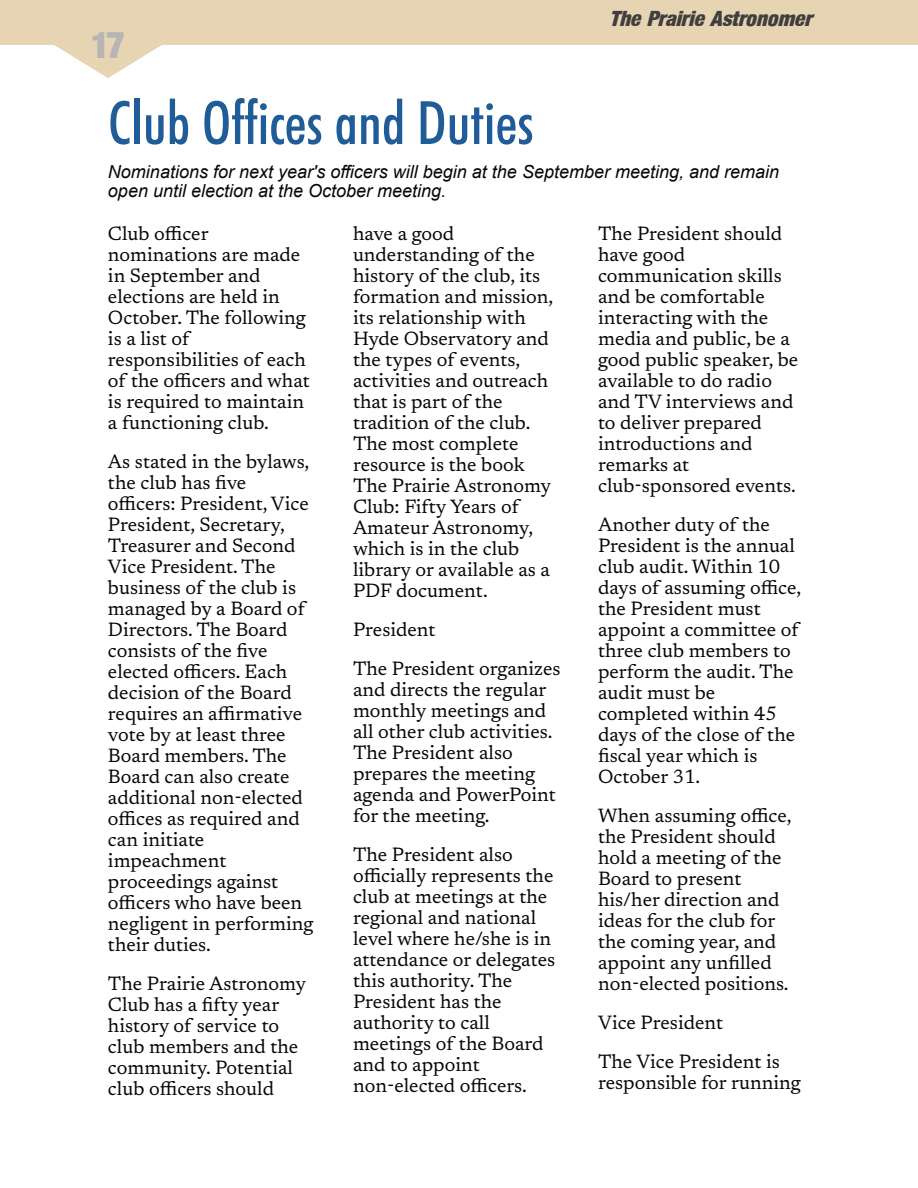
<style>
.page{position:relative;width:918px;height:1188px;background:#fff}
.page>*{position:absolute;margin:0;border:0;box-sizing:border-box;transform-origin:0 0}
.t1{font:500 condensed 60px "Futura BT";color:#205c97}
.t2{font:36px "Basic Sans Heavy SF Bold";color:#b6b5b4}
.t3{font:italic 21px "Basic Sans Heavy SF Bold";color:#413f3e}
.t4{font:19.5px/21px "Newsreader";color:#080704}
.t5{font:italic 18px/18.6px "Arial";color:#080704}
</style>
<div class="page">
<svg style="left:0;top:0;width:918px;height:78px;fill:#e6d4b3"></svg>
<h2 class="t2" style="left:91px;top:31px;width:36px">17</h2>
<h1 class="t1" style="left:108px;top:98px;width:427px">Club Offices and Duties</h1>
<p class="t3" style="left:610px;top:11px;width:204px">The Prairie Astronomer</p>
<p class="t5" style="left:108px;top:164px;width:673px">Nominations for next year's officers will begin at the September meeting, and remain open until election at the October meeting.</p>
<p class="t4" style="left:108px;top:225px;width:203px">Club officer nominations are made in September and elections are held in<br>October. The following is a list of responsibilities of each of the officers and what is required to maintain a functioning club.</p>
<p class="t4" style="left:108px;top:453px;width:207px">As stated in the bylaws, the club has five officers: President, Vice<br>President, Secretary,<br>Treasurer and Second<br>Vice President. The business of the club is managed by a Board of<br>Directors. The Board consists of the five elected officers. Each decision of the Board requires an affirmative vote by at least three<br>Board members. The<br>Board can also create additional non-elected offices as required and can initiate impeachment proceedings against officers who have been negligent in performing their duties.</p>
<p class="t4" style="left:108px;top:975px;width:200px">The Prairie Astronomy<br>Club has a fifty year history of service to club members and the community. Potential club officers should</p>
<p class="t4" style="left:353px;top:225px;width:202px">have a good understanding of the history of the club, its formation and mission, its relationship with<br>Hyde Observatory and the types of events, activities and outreach that is part of the tradition of the club.<br>The most complete resource is the book<br>The Prairie Astronomy<br>Club: Fifty Years of<br>Amateur Astronomy, which is in the club library or available as a<br>PDF document.</p>
<p class="t4" style="left:353px;top:612px;width:209px;line-height:39px">President<br>The President organizes</p>
<p class="t4" style="left:353px;top:681px;width:204px">and directs the regular monthly meetings and all other club activities.<br>The President also prepares the meeting agenda and PowerPoint for the meeting.</p>
<p class="t4" style="left:353px;top:846px;width:204px">The President also officially represents the club at meetings at the regional and national level where he/she is in attendance or delegates this authority. The<br>President has the authority to call meetings of the Board and to appoint non-elected officers.</p>
<p class="t4" style="left:598px;top:225px;width:202px">The President should have good communication skills and be comfortable interacting with the media and public, be a good public speaker, be available to do radio and TV interviews and to deliver prepared introductions and remarks at club-sponsored events.</p>
<p class="t4" style="left:598px;top:516px;width:205px">Another duty of the<br>President is the annual club audit. Within 10 days of assuming office, the President must appoint a committee of three club members to perform the audit. The audit must be completed within 45 days of the close of the fiscal year which is<br>October 31.</p>
<p class="t4" style="left:598px;top:807px;width:195px">When assuming office, the President should hold a meeting of the<br>Board to present his/her direction and ideas for the club for the coming year, and appoint any unfilled non-elected positions.</p>
<p class="t4" style="left:598px;top:1005px;width:183px;line-height:39px">Vice President<br>The Vice President is</p>
<p class="t4" style="left:598px;top:1074px;width:204px">responsible for running</p>
</div>
